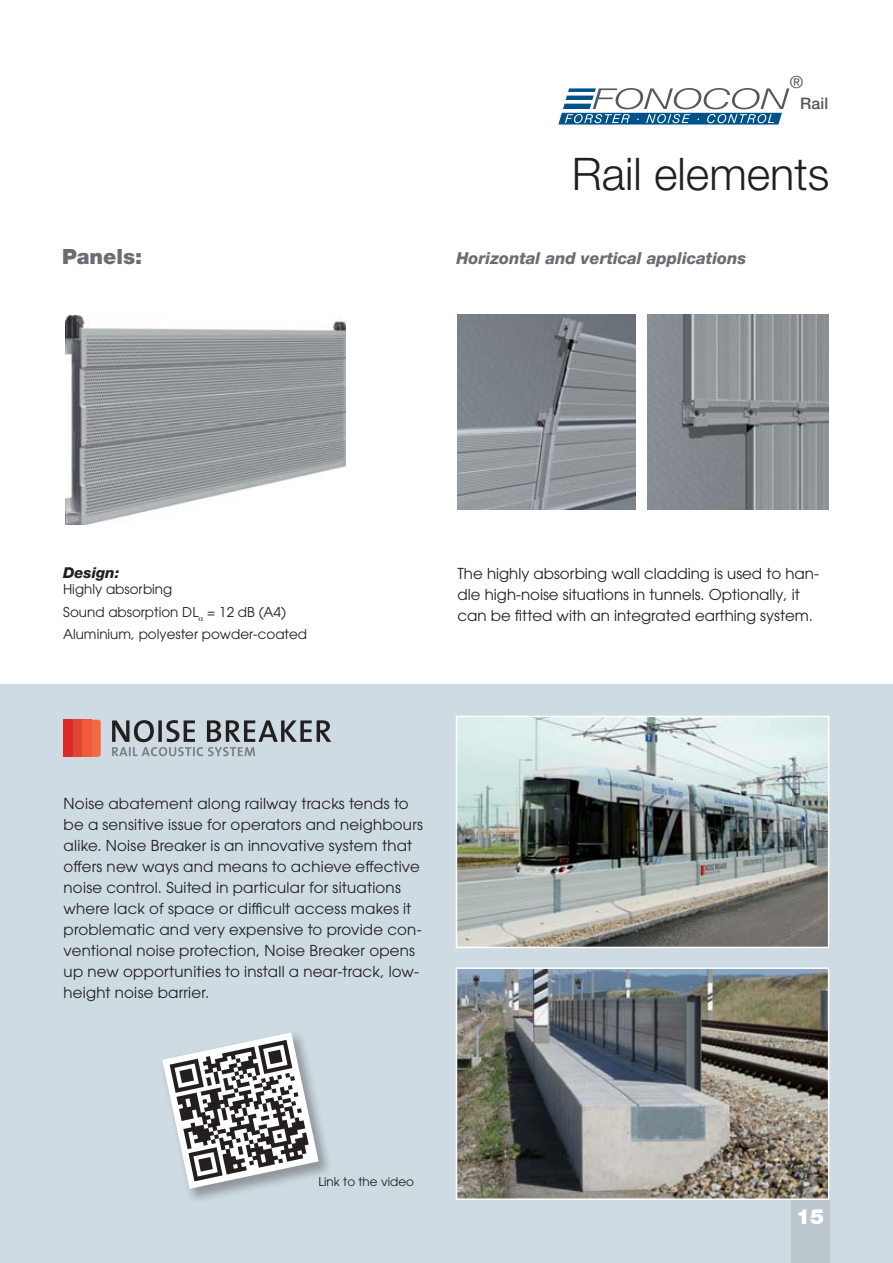
<style>
.page{position:relative;width:893px;height:1263px;background:#fff}
.page>*{position:absolute;margin:0;border:0;box-sizing:border-box;transform-origin:0 0}
.t1{font:300 45px "Helvetica Neue LT Pro";color:#231f20}
.t2{font:900 21px "Helvetica Neue LT Pro";color:#6a6e74}
.t3{font:900 21px "Helvetica Neue LT Pro";color:#fff}
.t4{font:16.8px "Helvetica Neue LT Pro";color:#56585e}
.t5{font:italic 800 16.5px "Helvetica Neue LT Pro";color:#6a6e74}
.t6{font:500 15.9px "Helvetica Neue LT Pro";color:#56585e}
.t7{font:15px/21px "ITC Avant Garde Pro";letter-spacing:.015em;color:#231f20}
.t8{font:italic 800 15px "Helvetica Neue LT Pro";color:#231f20}
.t9{font:13.5px/22.4px "ITC Avant Garde Pro";color:#231f20}
.t10{font:12px "ITC Avant Garde Pro";color:#231f20}
.s1{color:#14161a}
</style>
<div class="page">
<div style="left:0;top:684px;width:892px;height:579px;background:#cedbe3"></div>
<div style="left:791px;top:1199px;width:38px;height:64px;background:#bcc7cd"></div>
<svg style="left:558px;top:88px;width:231px;height:37px"></svg>
<svg style="left:112px;top:720px;width:219px;height:36px"></svg>
<div style="left:64px;top:720px;width:37px;height:37px;background:#f26b45;border-radius:3px"></div>
<div style="left:64px;top:720px;width:18px;height:37px;background:#e04634"></div>
<div style="left:64px;top:720px;width:9px;height:37px;background:#dc292a"></div>
<div style="left:82px;top:720px;width:9px;height:37px;background:#f15b3a"></div>
<svg style="left:162px;top:1032px;width:169px;height:157px"></svg>
<img style="left:456px;top:716px;width:373px;height:232px">
<img style="left:456px;top:967px;width:373px;height:233px">
<img style="left:457px;top:314px;width:178px;height:196px">
<img style="left:648px;top:314px;width:180px;height:196px">
<img style="left:65px;top:316px;width:281px;height:209px">
<p class="t4" style="left:789px;top:75px;width:15px">®</p>
<p class="t6" style="left:800px;top:97px;width:30px">Rail</p>
<h1 class="t1" style="left:571px;top:156px;width:259px">Rail elements</h1>
<h2 class="t2" style="left:62px;top:249px;width:82px">Panels:</h2>
<p class="t5" style="left:456px;top:252px;width:291px">Horizontal and vertical applications</p>
<p class="t8" style="left:63px;top:567px;width:58px">Design:</p>
<p class="t9" style="left:63px;top:579px;width:245px">Highly absorbing<br>Sound absorption DL = 12 dB (A4)<br>Aluminium, polyester powder-coated</p>
<p class="t7" style="left:457px;top:563px;width:363px">The highly absorbing wall cladding is used to han&shy;dle high-noise situations in tunnels. Optionally, it can be fitted with an integrated earthing system.</p>
<p class="t7" style="left:64px;top:793px;width:361px">Noise abatement along railway tracks tends to be a sensitive issue for operators and neighbours alike. Noise Breaker is an innovative system that offers new ways and means to achieve effective noise control. Suited in particular for situations where lack of space or difficult access makes it problematic and very expensive to provide con&shy;ventional noise protection, Noise Breaker opens up new opportunities to install a near-track, low&shy;height noise barrier.</p>
<p class="t10" style="left:318px;top:1175px;width:97px"><span class="s1">Lin</span>k to the video</p>
<h2 class="t3" style="left:796px;top:1208px;width:30px">15</h2>
</div>
